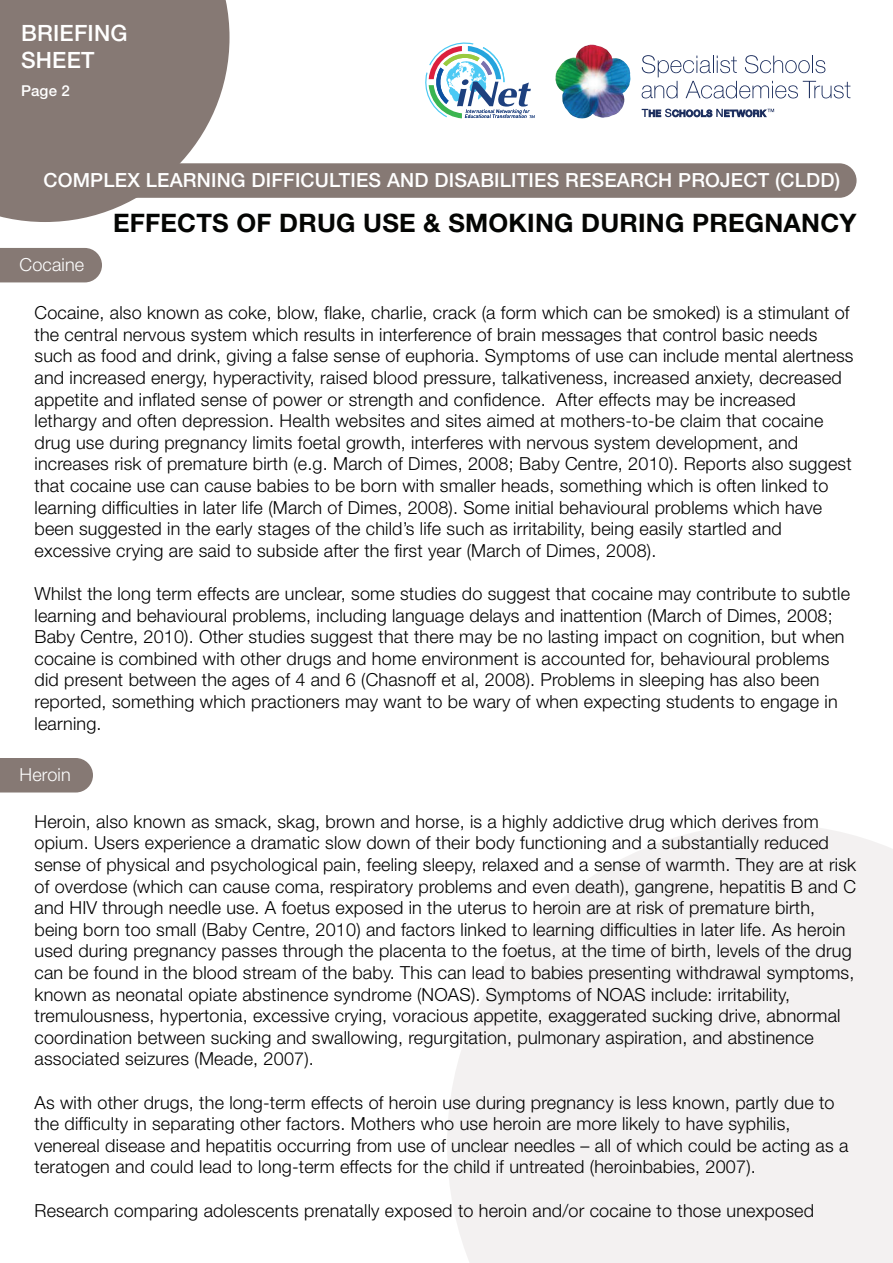
<style>
.page{position:relative;width:893px;height:1263px;background:#fff}
.page>*{position:absolute;margin:0;border:0;box-sizing:border-box;transform-origin:0 0}
.t1{font:700 25.5px "Helvetica Neue";letter-spacing:.01em;color:#040503}
.t2{font:500 22.5px/27px "Helvetica Neue";letter-spacing:.01em;color:#fff}
.t3{font:500 19.5px "Helvetica Neue";letter-spacing:.01em;color:#fff}
.t4{font:300 18px/21.6px "Helvetica Neue";letter-spacing:.01em;color:#000}
.t5{font:300 18px "Helvetica Neue";letter-spacing:.01em;color:#fff}
.t6{font:500 15px "Helvetica Neue";color:#fff}
</style>
<div class="page">
<svg style="left:447px;top:824px;width:446px;height:439px;fill:#f3f1f1"></svg>
<div style="left:0;top:248px;width:102px;height:34px;background:#867974"></div>
<div style="left:0;top:758px;width:93px;height:34px;background:#867974"></div>
<svg style="left:0;top:0;width:230px;height:222px;fill:#867974"></svg>
<div style="left:0;top:163px;width:856px;height:35px;background:#867974"></div>
<svg style="left:642px;top:109px;width:132px;height:8px"></svg>
<img style="left:555px;top:44px;width:75px;height:75px">
<svg style="left:642px;top:55px;width:208px;height:43px"></svg>
<svg style="left:425px;top:43px;width:110px;height:75px"></svg>
<p class="t2" style="left:21px;top:19px;width:108px">BRIEFING<br>SHEET</p>
<p class="t6" style="left:21px;top:82px;width:50px">Page 2</p>
<p class="t3" style="left:44px;top:169px;width:798px">COMPLEX LEARNING DIFFICULTIES AND DISABILITIES RESEARCH PROJECT (CLDD)</p>
<p class="t5" style="left:20px;top:253px;width:66px">Cocaine</p>
<p class="t1" style="left:113px;top:207px;width:745px">EFFECTS OF DRUG USE &amp; SMOKING DURING PREGNANCY</p>
<p class="t4" style="left:34px;top:302px;width:820px">Cocaine, also known as coke, blow, flake, charlie, crack (a form which can be smoked) is a stimulant of the central nervous system which results in interference of brain messages that control basic needs such as food and drink, giving a false sense of euphoria. Symptoms of use can include mental alertness and increased energy, hyperactivity, raised blood pressure, talkativeness, increased anxiety, decreased appetite and inflated sense of power or strength and confidence. After effects may be increased lethargy and often depression. Health websites and sites aimed at mothers-to-be claim that cocaine drug use during pregnancy limits foetal growth, interferes with nervous system development, and increases risk of premature birth (e.g. March of Dimes, 2008; Baby Centre, 2010). Reports also suggest that cocaine use can cause babies to be born with smaller heads, something which is often linked to learning difficulties in later life (March of Dimes, 2008). Some initial behavioural problems which have been suggested in the early stages of the child’s life such as irritability, being easily startled and excessive crying are said to subside after the first year (March of Dimes, 2008).</p>
<p class="t4" style="left:34px;top:582px;width:817px">Whilst the long term effects are unclear, some studies do suggest that cocaine may contribute to subtle learning and behavioural problems, including language delays and inattention (March of Dimes, 2008; Baby Centre, 2010). Other studies suggest that there may be no lasting impact on cognition, but when cocaine is combined with other drugs and home environment is accounted for, behavioural problems did present between the ages of 4 and 6 (Chasnoff et al, 2008). Problems in sleeping has also been reported, something which practioners may want to be wary of when expecting students to engage in learning.</p>
<p class="t5" style="left:20px;top:763px;width:53px">Heroin</p>
<p class="t4" style="left:34px;top:810px;width:823px">Heroin, also known as smack, skag, brown and horse, is a highly addictive drug which derives from opium. Users experience a dramatic slow down of their body functioning and a substantially reduced sense of physical and psychological pain, feeling sleepy, relaxed and a sense of warmth. They are at risk of overdose (which can cause coma, respiratory problems and even death), gangrene, hepatitis B and C and HIV through needle use. A foetus exposed in the uterus to heroin are at risk of premature birth, being born too small (Baby Centre, 2010) and factors linked to learning difficulties in later life. As heroin used during pregnancy passes through the placenta to the foetus, at the time of birth, levels of the drug can be found in the blood stream of the baby. This can lead to babies presenting withdrawal symptoms, known as neonatal opiate abstinence syndrome (NOAS). Symptoms of NOAS include: irritability, tremulousness, hypertonia, excessive crying, voracious appetite, exaggerated sucking drive, abnormal coordination between sucking and swallowing, regurgitation, pulmonary aspiration, and abstinence associated seizures (Meade, 2007).</p>
<p class="t4" style="left:34px;top:1091px;width:815px">As with other drugs, the long-term effects of heroin use during pregnancy is less known, partly due to the difficulty in separating other factors. Mothers who use heroin are more likely to have syphilis, venereal disease and hepatitis occurring from use of unclear needles – all of which could be acting as a teratogen and could lead to long-term effects for the child if untreated (heroinbabies, 2007).</p>
<p class="t4" style="left:34px;top:1199px;width:781px">Research comparing adolescents prenatally exposed to heroin and/or cocaine to those unexposed</p>
</div>
